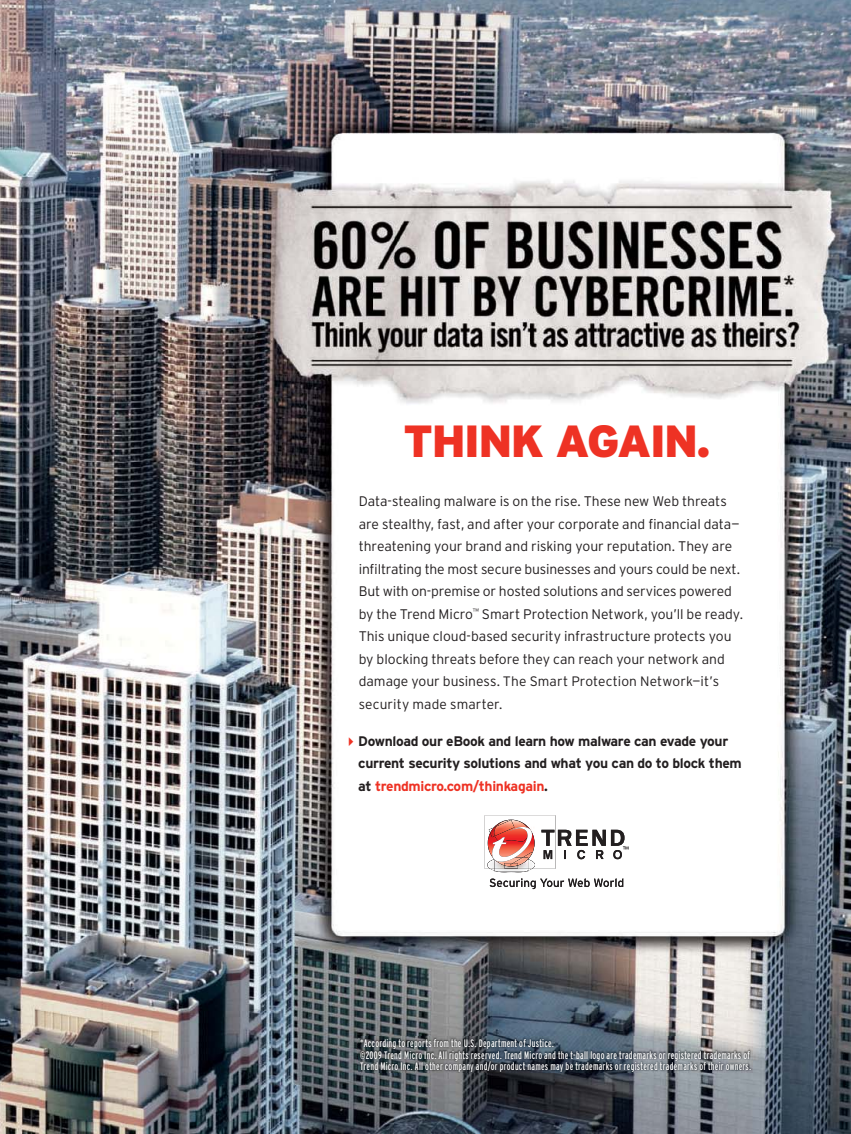
<style>
.page{position:relative;width:851px;height:1134px;background:#fff}
.page>*{position:absolute;margin:0;border:0;box-sizing:border-box;transform-origin:0 0}
.t1{font:900 45px "Interstate";letter-spacing:-.035em;color:#ee3224}
.t2{font:300 13.8px/22.5px "Interstate";letter-spacing:-.005em;color:#231f20}
.t3{font:700 13.8px/22.5px "Interstate";letter-spacing:-.025em;color:#231f20}
.t4{font:300 13.65px/22.5px "Interstate";letter-spacing:.005em;color:#231f20}
.t5{font:extra-condensed 10.8px/11.2px "Interstate";letter-spacing:.025em;color:#fff}
.s1{font-size:13.8px}
.s2{color:#ee3224}
</style>
<div class="page">
<img style="left:0;top:0;width:850px;height:1134px">
<img style="left:358px;top:1036px;width:394px;height:37px">
<svg style="left:489px;top:878px;width:134px;height:11px"></svg>
<img style="left:490px;top:869px;width:42px;height:4px">
<img style="left:484px;top:815px;width:71px;height:54px">
<img style="left:487px;top:820px;width:48px;height:49px">
<img style="left:514px;top:820px;width:13px;height:6px">
<img style="left:494px;top:820px;width:20px;height:6px">
<img style="left:494px;top:866px;width:34px;height:6px">
<img style="left:504px;top:866px;width:14px;height:2px">
<svg style="left:489px;top:826px;width:45px;height:40px"></svg>
<svg style="left:541px;top:830px;width:87px;height:29px"></svg>
<svg style="left:349px;top:737px;width:4px;height:9px"></svg>
<h1 class="t1" style="left:403px;top:415px;width:309px">THINK AGAIN.</h1>
<p class="t2" style="left:359px;top:491px;width:386px">Data-stealing malware is on the rise. These new Web threats are stealthy, fast, and after your corporate and financial data— threatening your brand and risking your reputation. They are infiltrating the most secure businesses and yours could be next.<br>But with on-premise or hosted solutions and services powered by the Trend Micro<sup>™</sup> Smart Protection Network, you’ll be ready.<br>This unique cloud-based security infrastructure protects you by blocking threats before they can reach your network and</p>
<p class="t4" style="left:359px;top:671px;width:362px"><span class="s1">damage your business.</span> The Smart Protection Network—it’s security made smarter.</p>
<p class="t3" style="left:358px;top:731px;width:385px">Download our eBook and learn how malware can evade your current security solutions and what you can do to block them at <span class="s2">trendmicro.com/thinkagain</span>.</p>
<p class="t5" style="left:360px;top:1039px;width:392px">*According to reports from the U.S. Department of Justice.<br>©2009 Trend Micro Inc. All rights reserved. Trend Micro and the t-ball logo are trademarks or registered trademarks of<br>Trend Micro Inc. All other company and/or product names may be trademarks or registered trademarks of their owners.</p>
</div>
